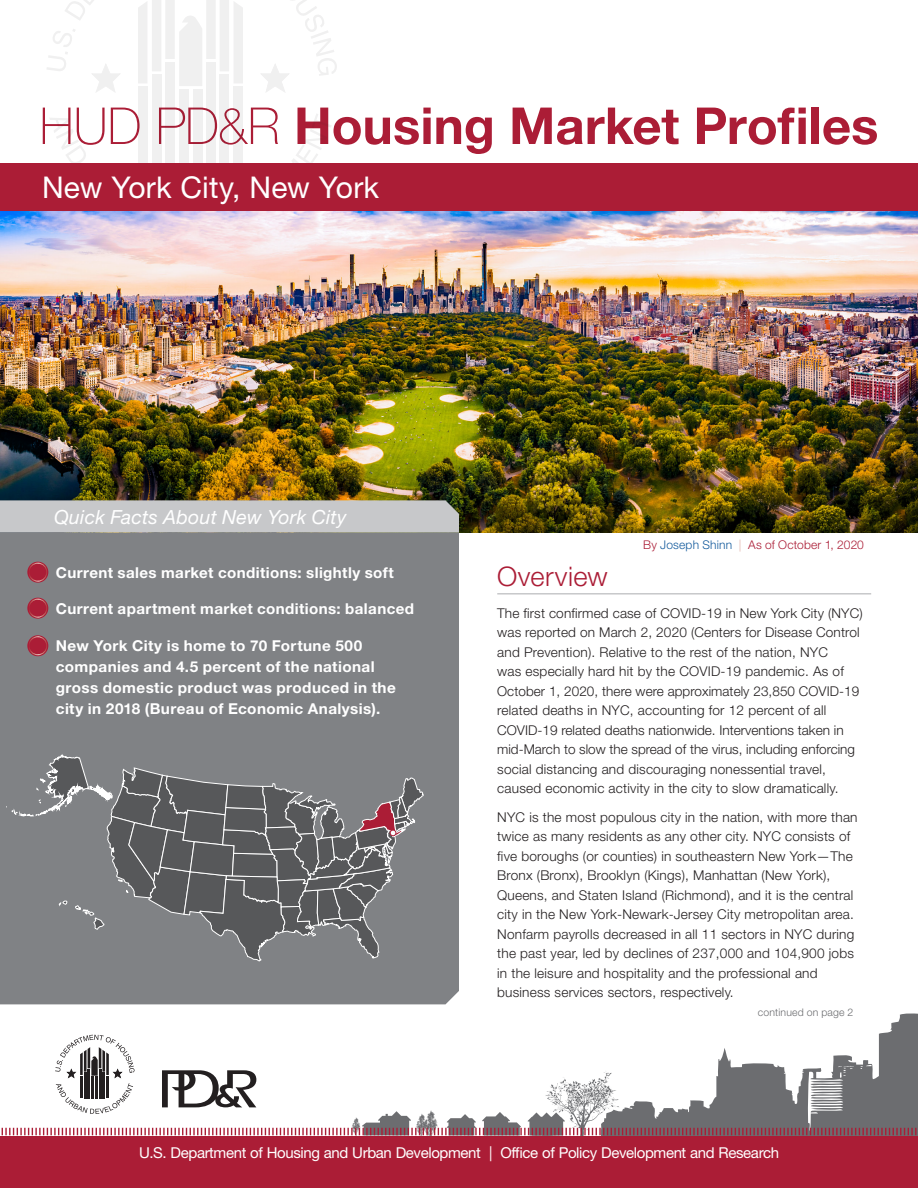
<style>
.page{position:relative;width:918px;height:1188px;background:#fff}
.page>*{position:absolute;margin:0;border:0;box-sizing:border-box;transform-origin:0 0}
.t1{font:700 51px "Helvetica Neue LT Std";letter-spacing:-.005em;color:#ab1d36}
.t2{font:30px "Helvetica Neue LT Std";letter-spacing:.005em;color:#fff}
.t3{font:300 27px "Helvetica Neue LT Std";letter-spacing:.015em;color:#ab1d36}
.t4{font:italic 19.5px "Helvetica Neue LT Std";letter-spacing:.01em;color:#fff}
.t5{font:700 15px/21px "Helvetica Neue LT Std";letter-spacing:.025em;color:#fff}
.t6{font:15px "Helvetica Neue LT Std";letter-spacing:-.025em;color:#fff}
.t7{font:300 13.5px/19.5px "Helvetica Neue LT Std";letter-spacing:.015em;color:#231f20}
.t8{font:300 12px "Helvetica Neue LT Std";letter-spacing:.015em;color:#ab1d36}
.t9{font:300 10.5px "Helvetica Neue LT Std";letter-spacing:.02em;color:#6c6d70}
.s1{font-weight:100}
.s2{color:#175d9e}
.s3{color:#e1b3aa}
</style>
<div class="page">
<img style="left:0;top:212px;width:918px;height:320px">
<svg style="left:92px;top:64px;width:28px;height:28px"></svg>
<div style="left:165px;top:62px;width:10px;height:110px;background:#f0f0f0"></div>
<div style="left:179px;top:89px;width:10px;height:83px;background:#f0f0f0"></div>
<div style="left:152px;top:74px;width:9px;height:98px;background:#f0f0f0"></div>
<div style="left:138px;top:87px;width:9px;height:80px;background:#f0f0f0"></div>
<div style="left:206px;top:62px;width:10px;height:110px;background:#f0f0f0"></div>
<div style="left:220px;top:74px;width:9px;height:98px;background:#f0f0f0"></div>
<div style="left:234px;top:87px;width:9px;height:80px;background:#f0f0f0"></div>
<div style="left:193px;top:89px;width:9px;height:83px;background:#f0f0f0"></div>
<svg style="left:47px;top:29px;width:28px;height:42px"></svg>
<svg style="left:65px;top:0;width:29px;height:20px"></svg>
<svg style="left:261px;top:0;width:76px;height:92px"></svg>
<svg style="left:49px;top:118px;width:83px;height:46px"></svg>
<svg style="left:254px;top:114px;width:78px;height:50px"></svg>
<svg style="left:138px;top:0;width:105px;height:86px"></svg>
<div style="left:0;top:164px;width:918px;height:48px;background:#ab1d36"></div>
<div style="left:0;top:532px;width:459px;height:472px;background:#808285"></div>
<div style="left:0;top:500px;width:459px;height:32px;background:#c7c8ca"></div>
<svg style="left:878px;top:1013px;width:40px;height:22px"></svg>
<div style="left:0;top:1136px;width:918px;height:52px;background:#ab1d36"></div>
<svg style="left:1px;top:1035px;width:917px;height:101px"></svg>
<hr style="left:497px;top:593px;width:374px;height:2px;background:#c7c8ca">
<svg style="left:6px;top:754px;width:418px;height:208px;background:#78797b"></svg>
<svg style="left:27px;top:562px;width:21px;height:21px"></svg>
<div style="left:28px;top:563px;width:19px;height:19px;border:1px solid #fff;border-radius:50%"></div>
<svg style="left:27px;top:598px;width:21px;height:21px"></svg>
<div style="left:28px;top:599px;width:19px;height:19px;border:1px solid #fff;border-radius:50%"></div>
<svg style="left:27px;top:635px;width:21px;height:21px"></svg>
<div style="left:28px;top:636px;width:19px;height:19px;border:1px solid #fff;border-radius:50%"></div>
<h1 class="t1" style="left:40px;top:94px;width:840px"><span class="s1">HUD PD&amp;R</span> Housing Market Profiles</h1>
<h1 class="t2" style="left:42px;top:170px;width:339px">New York City, New York</h1>
<h2 class="t4" style="left:54px;top:505px;width:294px">Quick Facts About New York City</h2>
<p class="t5" style="left:56px;top:562px;width:340px">Current sales market conditions: slightly soft</p>
<p class="t5" style="left:56px;top:598px;width:360px">Current apartment market conditions: balanced</p>
<p class="t5" style="left:56px;top:635px;width:342px">New York City is home to 70 Fortune 500 companies and 4.5 percent of the national gross domestic product was produced in the city in 2018 (Bureau of Economic Analysis).</p>
<p class="t8" style="left:643px;top:538px;width:222px">By <span class="s2">Joseph Shinn</span> <span class="s3">|</span> As of October 1, 2020</p>
<h2 class="t3" style="left:497px;top:560px;width:112px">Overview</h2>
<p class="t7" style="left:497px;top:603px;width:367px">The first confirmed case of COVID-19 in New York City (NYC) was reported on March 2, 2020 (Centers for Disease Control and Prevention). Relative to the rest of the nation, NYC<br>was especially hard hit by the COVID-19 pandemic. As of October 1, 2020, there were approximately 23,850 COVID-19 related deaths in NYC, accounting for 12 percent of all COVID-19 related deaths nationwide. Interventions taken in mid-March to slow the spread of the virus, including enforcing social distancing and discouraging nonessential travel, caused economic activity in the city to slow dramatically.</p>
<p class="t7" style="left:497px;top:807px;width:362px">NYC is the most populous city in the nation, with more than twice as many residents as any other city. NYC consists of five boroughs (or counties) in southeastern New York—The Bronx (Bronx), Brooklyn (Kings), Manhattan (New York), Queens, and Staten Island (Richmond), and it is the central city in the New York-Newark-Jersey City metropolitan area.<br>Nonfarm payrolls decreased in all 11 sectors in NYC during the past year, led by declines of 237,000 and 104,900 jobs in the leisure and hospitality and the professional and business services sectors, respectively.</p>
<p class="t9" style="left:758px;top:1006px;width:97px">continued on page 2</p>
<p class="t6" style="left:139px;top:1144px;width:642px">U.S. Department of Housing and Urban Development | Office of Policy Development and Research</p>
</div>
